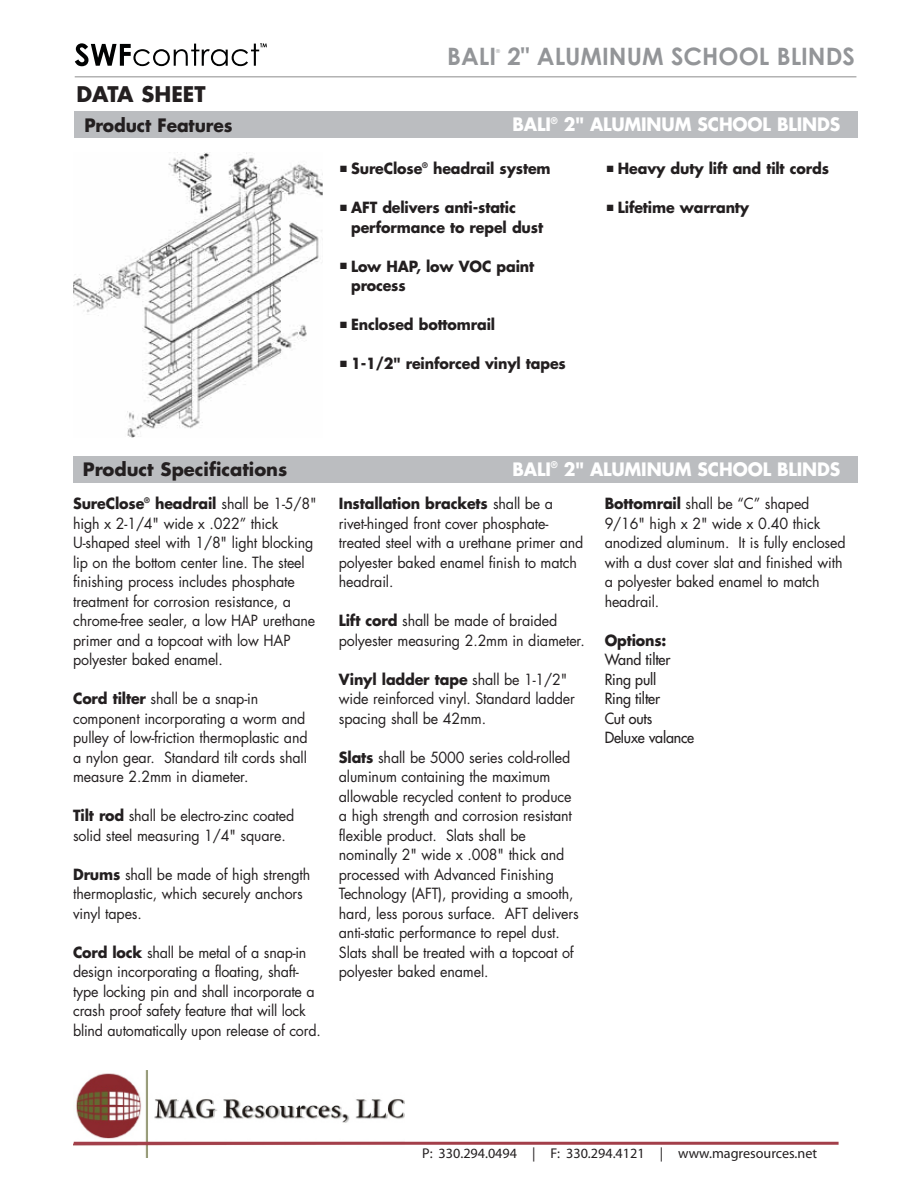
<style>
.page{position:relative;width:918px;height:1188px;background:#fff}
.page>*{position:absolute;margin:0;border:0;box-sizing:border-box;transform-origin:0 0}
.t1{font:700 24px "Century Gothic";color:#939598}
.t2{font:700 21px "Futura";color:#231f20}
.t3{font:700 18px "Futura Std";letter-spacing:-.01em;color:#fff;scale:.95 1}
.t4{font:700 18px "Futura Std";color:#231f20}
.t5{font:700 18px "Futura Std";color:#231f20;scale:.95 1}
.t6{font:15px/19.5px "Futura";letter-spacing:-.01em;color:#231f20;scale:.95 1}
.t7{font:700 15px/19.5px "Futura Std";letter-spacing:-.01em;color:#231f20;scale:.95 1}
.t8{font:15px/19.5px "Futura";letter-spacing:-.01em;color:#231f20;scale:.95 1}
.t9{font:14.1px "Myriad Pro";color:#231f20}
.t10{font:5.25px "Century Gothic";color:#939598}
.s1{font-family:"Futura";font-weight:400}
.s2{font-family:"Futura Std";font-weight:700}
</style>
<div class="page">
<div style="left:74px;top:111px;width:783px;height:27px;background:#bbbdc0"></div>
<div style="left:73px;top:456px;width:784px;height:27px;background:#bbbdc0"></div>
<img style="left:73px;top:152px;width:250px;height:286px">
<svg style="left:75px;top:43px;width:192px;height:23px"></svg>
<hr style="left:75px;top:76px;width:781px;height:2px;background:#b3b3b3">
<img style="left:74px;top:1071px;width:331px;height:87px">
<hr style="left:74px;top:1142px;width:765px;height:3px;background:#a33f4a">
<h2 class="t2" style="left:76px;top:85px;width:131px">DATA SHEET</h2>
<h1 class="t1" style="left:447px;top:43px;width:50px">BALI</h1>
<p class="t10" style="left:496px;top:49px;width:5px">®</p>
<h1 class="t1" style="left:507px;top:43px;width:349px">2" ALUMINUM SCHOOL BLINDS</h1>
<p class="t5" style="left:84px;top:115px;width:158px">Product Features</p>
<p class="t3" style="left:513px;top:115px;width:347px">BALI<sup>®</sup> 2" ALUMINUM SCHOOL BLINDS</p>
<p class="t7" style="left:340px;top:159px;width:223px">■ SureClose<sup>®</sup> headrail system</p>
<p class="t7" style="left:351px;top:198px;width:204px;text-indent:-11px">■ AFT delivers anti-static performance to repel dust</p>
<p class="t7" style="left:351px;top:257px;width:194px;text-indent:-11px">■ Low HAP, low VOC paint process</p>
<p class="t7" style="left:340px;top:315px;width:165px">■ Enclosed bottomrail</p>
<p class="t7" style="left:340px;top:354px;width:239px">■ 1-1/2" reinforced vinyl tapes</p>
<p class="t7" style="left:607px;top:159px;width:235px">■ Heavy duty lift and tilt cords</p>
<p class="t7" style="left:607px;top:198px;width:151px">■ Lifetime warranty</p>
<p class="t4" style="left:83px;top:459px;width:206px">Product Specifications</p>
<p class="t3" style="left:513px;top:459px;width:347px">BALI<sup>®</sup> 2" ALUMINUM SCHOOL BLINDS</p>
<p class="t7" style="left:73px;top:494px;width:258px">SureClose<sup>®</sup> headrail <span class="s1">shall be 1-5/8"</span></p>
<p class="t6" style="left:73px;top:515px;width:256px">high x 2-1/4" wide x .022” thick U-shaped steel with 1/8" light blocking lip on the bottom center line. The steel finishing process includes phosphate treatment for corrosion resistance, a chrome-free sealer, a low HAP urethane primer and a topcoat with low HAP polyester baked enamel.</p>
<p class="t6" style="left:73px;top:690px;width:248px"><span class="s2">Cord tilter</span> shall be a snap-in component incorporating a worm and pulley of low-friction thermoplastic and a nylon gear. Standard tilt cords shall measure 2.2mm in diameter.</p>
<p class="t6" style="left:73px;top:807px;width:234px"><span class="s2">Tilt rod</span> shall be electro-zinc coated solid steel measuring 1/4" square.</p>
<p class="t6" style="left:73px;top:866px;width:251px"><span class="s2">Drums</span> shall be made of high strength thermoplastic, which securely anchors vinyl tapes.</p>
<p class="t6" style="left:73px;top:944px;width:262px"><span class="s2">Cord lock</span> shall be metal of a snap-in design incorporating a floating, shaft&shy;type locking pin and shall incorporate a crash proof safety feature that will lock blind automatically upon release of cord.</p>
<p class="t7" style="left:339px;top:494px;width:227px">Installation brackets <span class="s1">shall be a</span></p>
<p class="t6" style="left:339px;top:515px;width:259px">rivet-hinged front cover phosphate&shy;treated steel with a urethane primer and polyester baked enamel finish to match headrail.</p>
<p class="t6" style="left:339px;top:612px;width:260px"><span class="s2">Lift cord</span> shall be made of braided polyester measuring 2.2mm in diameter.</p>
<p class="t7" style="left:339px;top:670px;width:242px">Vinyl ladder tape <span class="s1">shall be 1-1/2"</span></p>
<p class="t6" style="left:339px;top:690px;width:250px">wide reinforced vinyl. Standard ladder spacing shall be 42mm.</p>
<p class="t6" style="left:339px;top:749px;width:254px"><span class="s2">Slats</span> shall be 5000 series cold-rolled aluminum containing the maximum allowable recycled content to produce a high strength and corrosion resistant flexible product. Slats shall be nominally 2" wide x .008" thick and processed with Advanced Finishing Technology (AFT), providing a smooth, hard, less porous surface. AFT delivers anti-static performance to repel dust.<br>Slats shall be treated with a topcoat of polyester baked enamel.</p>
<p class="t6" style="left:605px;top:495px;width:255px"><span class="s2">Bottomrail</span> shall be “C” shaped<br>9/16" high x 2" wide x 0.40 thick anodized aluminum. It is fully enclosed with a dust cover slat and finished with a polyester baked enamel to match headrail.</p>
<p class="t7" style="left:605px;top:631px;width:67px">Options:</p>
<p class="t8" style="left:605px;top:651px;width:96px">Wand tilter<br>Ring pull<br>Ring tilter<br>Cut outs<br>Deluxe valance</p>
<p class="t9" style="left:422px;top:1145px;width:396px">P: 330.294.0494 | F: 330.294.4121 | www.magresources.net</p>
</div>
